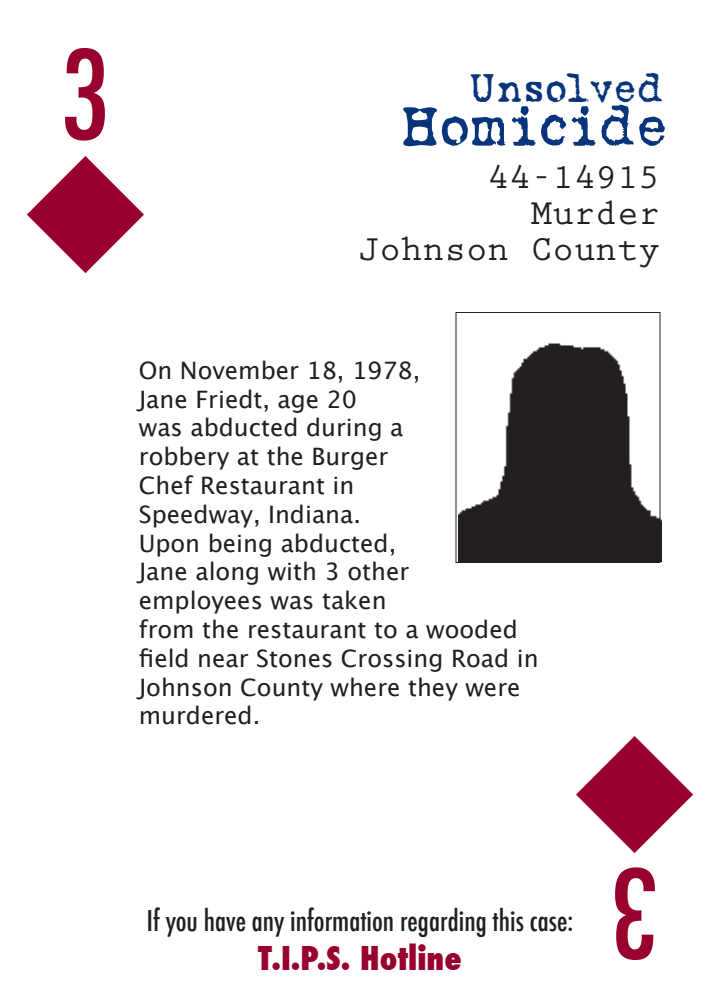
<style>
.page{position:relative;width:720px;height:1008px;background:#fff}
.page>*{position:absolute;margin:0;border:0;box-sizing:border-box;transform-origin:0 0}
.t1{font:500 condensed 120px "Futura";color:#98012d}
.t2{font:56px "Love Letter Typewriter";color:#08347b}
.t3{font:40px "Love Letter Typewriter";color:#08347b}
.t4{font:700 36px "Prestige Elite Std";color:#231f20}
.t5{font:800 condensed 32px "Futura";color:#98012d}
.t6{font:500 condensed 28px "Futura";color:#231f20}
.t7{font:24px/28.8px "Lucida Grande";color:#231f20}
</style>
<div class="page">
<svg style="left:27px;top:156px;width:117px;height:117px"></svg>
<svg style="left:576px;top:736px;width:117px;height:117px"></svg>
<div style="left:456px;top:312px;width:204px;height:251px;border:1px solid #231f20"></div>
<img style="left:459px;top:314px;width:202px;height:248px">
<p class="t1" style="left:60px;top:18px;width:51px">3</p>
<h3 class="t3" style="left:470px;top:70px;width:196px">Unsolved</h3>
<h2 class="t2" style="left:402px;top:102px;width:267px">Homicide</h2>
<p class="t4" style="left:488px;top:157px;width:174px">44-14915</p>
<p class="t4" style="left:531px;top:193px;width:131px">Murder</p>
<p class="t4" style="left:358px;top:229px;width:304px">Johnson County</p>
<p class="t7" style="left:139px;top:356px;width:401px">On November 18, 1978,<br>Jane Friedt, age 20<br>was abducted during a<br>robbery at the Burger<br>Chef Restaurant in<br>Speedway, Indiana.<br>Upon being abducted,<br>Jane along with 3 other employees was taken<br>from the restaurant to a wooded field near Stones Crossing Road in<br>Johnson County where they were murdered.</p>
<p class="t6" style="left:147px;top:903px;width:428px">If you have any information regarding this case:</p>
<h3 class="t5" style="left:258px;top:936px;width:205px">T.I.P.S. Hotline</h3>
<p class="t1" style="left:660px;top:990px;width:51px;rotate:-180deg">3</p>
</div>
